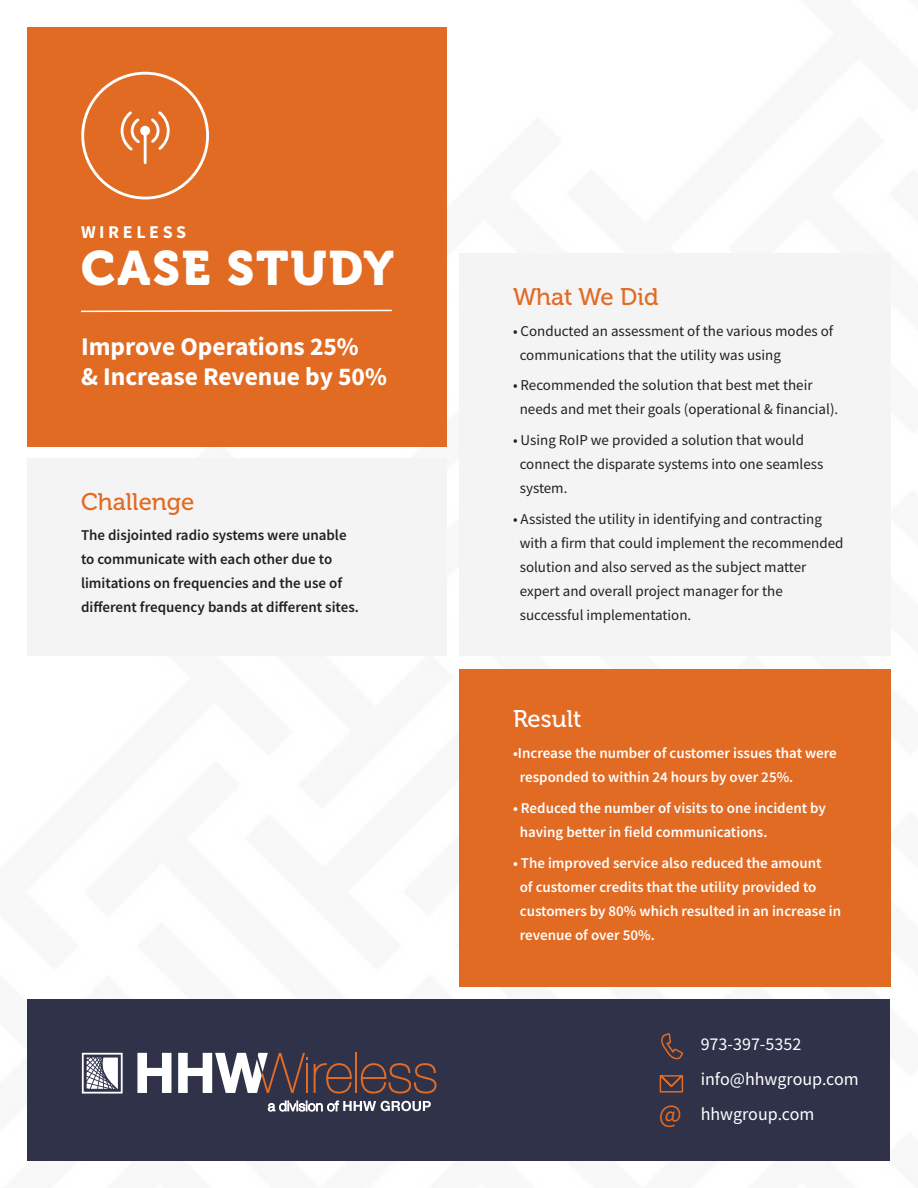
<style>
.page{position:relative;width:918px;height:1188px;background:#fff}
.page>*{position:absolute;margin:0;border:0;box-sizing:border-box;transform-origin:0 0}
.t1{font:48px "Museo 900";letter-spacing:.04em;color:#fff}
.t2{font:27.15px "Source Sans Pro";color:#e26b24}
.t3{font:700 25.5px/30.6px "Source Sans Pro";color:#fff}
.Wireless_Head{font:24px "Museo 500";color:#e26b24}
.Wireless_Head-2{font:24px "Museo 500";color:#fff}
.t4{font:18px/35.1px "Source Sans Pro";color:#fff}
.t5{font:700 18px "Source Sans Pro";letter-spacing:.2em;color:#fff}
.Bullets{font:15px/24px "Source Sans Pro";color:#231f20}
.Bullets-2{font:600 15px/24px "Source Sans Pro";color:#fff}
.Body{font:600 15px/24px "Source Sans Pro";color:#231f20}
</style>
<div class="page">
<div style="left:27px;top:27px;width:419px;height:419px;background:#e26b24"></div>
<div style="left:81px;top:72px;width:128px;height:127px;border:3px solid #fff;border-radius:50%"></div>
<svg style="left:120px;top:111px;width:50px;height:54px"></svg>
<svg style="left:81px;top:309px;width:311px;height:4px"></svg>
<div style="left:28px;top:999px;width:862px;height:162px;background:#2f3249"></div>
<svg style="left:137px;top:1053px;width:34px;height:40px"></svg>
<svg style="left:178px;top:1053px;width:130px;height:40px"></svg>
<hr style="left:306px;top:1064px;width:2px;height:29px;background:#e26b25">
<svg style="left:314px;top:1063px;width:38px;height:31px"></svg>
<hr style="left:355px;top:1053px;width:2px;height:40px;background:#e26b25">
<svg style="left:361px;top:1063px;width:76px;height:31px"></svg>
<svg style="left:268px;top:1101px;width:163px;height:10px"></svg>
<svg style="left:82px;top:1053px;width:41px;height:41px"></svg>
<svg style="left:659px;top:1033px;width:25px;height:60px"></svg>
<div style="left:459px;top:669px;width:432px;height:317px;background:#e26b24"></div>
<div style="left:459px;top:253px;width:432px;height:403px;background:#f4f4f5"></div>
<div style="left:27px;top:458px;width:419px;height:198px;background:#f4f4f5"></div>
<p class="t5" style="left:81px;top:219px;width:107px">WIRELESS</p>
<h1 class="t1" style="left:81px;top:241px;width:314px">CASE STUDY</h1>
<p class="t3" style="left:81px;top:331px;width:307px">Improve Operations 25%<br>&amp; Increase Revenue by 50%</p>
<p class="Wireless_Head" style="left:81px;top:488px;width:115px">Challenge</p>
<p class="Body" style="left:81px;top:523px;width:267px">The disjointed radio systems were unable</p>
<p class="Body" style="left:81px;top:547px;width:279px">to communicate with each other due to limitations on frequencies and the use of different frequency bands at different sites.</p>
<p class="Wireless_Head" style="left:513px;top:283px;width:147px">What We Did</p>
<p class="Bullets" style="left:520px;top:319px;width:315px;text-indent:-7px">• Conducted an assessment of the various modes of communications that the utility was using</p>
<p class="Bullets" style="left:520px;top:373px;width:320px;text-indent:-7px">• Recommended the solution that best met their needs and met their goals (operational &amp; financial).</p>
<p class="Bullets" style="left:520px;top:428px;width:305px;text-indent:-7px">• Using RoIP we provided a solution that would connect the disparate systems into one seamless system.</p>
<p class="Bullets" style="left:520px;top:507px;width:325px;text-indent:-7px">• Assisted the utility in identifying and contracting with a firm that could implement the recommended solution and also served as the subject matter expert and overall project manager for the successful implementation.</p>
<p class="Wireless_Head-2" style="left:513px;top:706px;width:70px">Result</p>
<p class="Bullets-2" style="left:520px;top:741px;width:319px;text-indent:-7px">•Increase the number of customer issues that were responded to within 24 hours by over 25%.</p>
<p class="Bullets-2" style="left:520px;top:796px;width:308px;text-indent:-7px">• Reduced the number of visits to one incident by having better in field communications.</p>
<p class="Bullets-2" style="left:520px;top:851px;width:323px;text-indent:-7px">• The improved service also reduced the amount<br>of customer credits that the utility provided to customers by 80% which resulted in an increase in revenue of over 50%.</p>
<h2 class="t2" style="left:659px;top:1096px;width:25px">@</h2>
<p class="t4" style="left:701px;top:1026px;width:160px">973-397-5352 info@hhwgroup.com hhwgroup.com</p>
</div>
